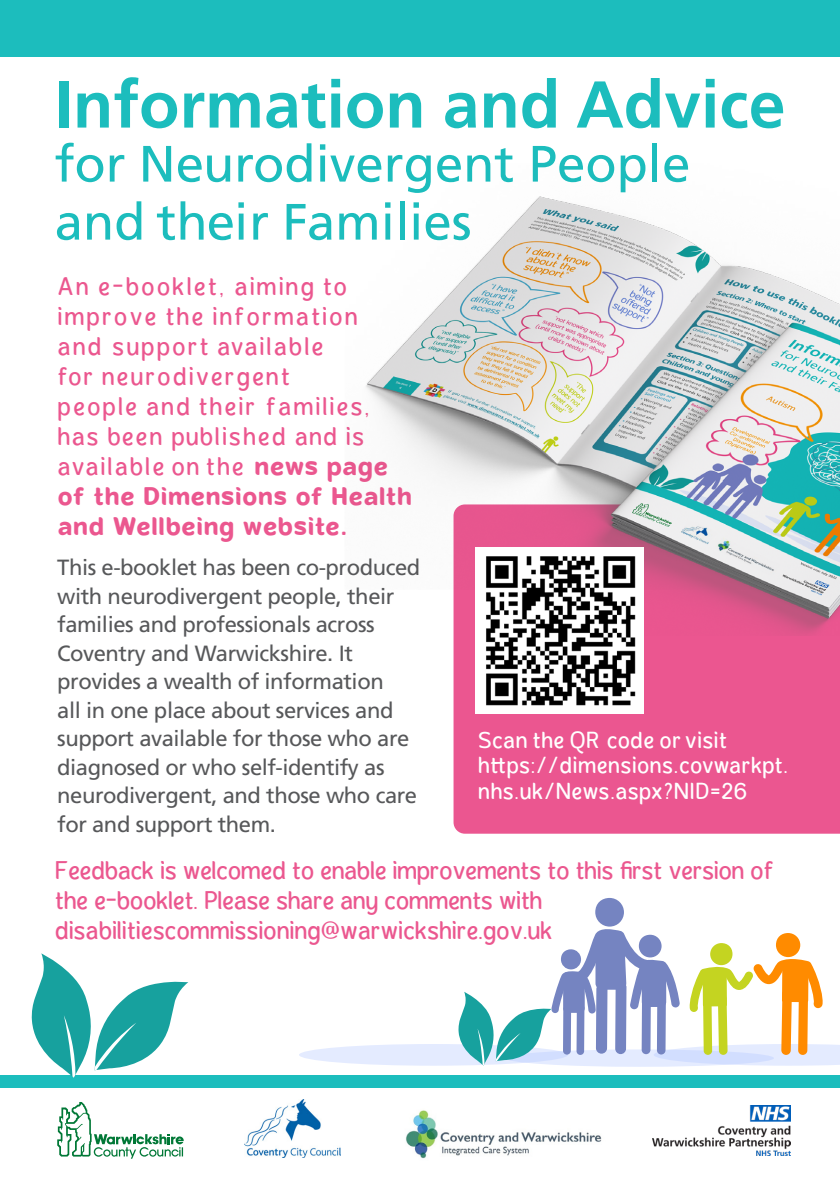
<style>
.page{position:relative;width:840px;height:1191px;background:#fff}
.page>*{position:absolute;margin:0;border:0;box-sizing:border-box;transform-origin:0 0}
.t1{font:700 66px "Frutiger";color:#1cbdbd}
.t2{font:51px/58px "Frutiger";color:#1cbdbd}
.t3{font:30px/30px "Banda Niera";letter-spacing:.04em;color:#eb578f}
.t4{font:30px/30px "Banda Niera";letter-spacing:-.03em;color:#eb578f}
.t5{font:27.2px/25.2px "Banda Niera";letter-spacing:-.01em;color:#fff}
.t6{font:22px/28.6px "Frutiger";letter-spacing:-.02em;color:#57585a}
.s1{font-weight:700}
</style>
<div class="page">
<div style="left:453px;top:636px;width:386px;height:197px;background:#eb5690"></div>
<div style="left:299px;top:1044px;width:268px;height:21px;background:#e4ebff;border-radius:50%"></div>
<svg style="left:57px;top:1102px;width:126px;height:56px"></svg>
<img style="left:244px;top:1099px;width:96px;height:58px">
<div style="left:0;top:1075px;width:839px;height:12px;background:#1cbdbd"></div>
<div style="left:0;top:0;width:839px;height:57px;background:#1cbdbd"></div>
<img style="left:652px;top:1105px;width:137px;height:50px">
<div style="left:595px;top:898px;width:28px;height:28px;background:#7584c1;border-radius:50%"></div>
<img style="left:406px;top:1110px;width:196px;height:49px">
<svg style="left:458px;top:929px;width:381px;height:136px"></svg>
<svg style="left:31px;top:953px;width:157px;height:124px"></svg>
<img style="left:366px;top:196px;width:473px;height:440px">
<img style="left:477px;top:547px;width:166px;height:166px">
<p class="t1" style="left:55px;top:66px;width:732px">Information and Advice</p>
<p class="t2" style="left:55px;top:134px;width:637px">for Neurodivergent People and their Families</p>
<p class="t3" style="left:57px;top:272px;width:356px">An e-booklet, aiming to improve the information<br>and support available<br>for neurodivergent<br>people and their families, has been published and is available on the <span class="s1">news page of the Dimensions of Health and Wellbeing website.</span></p>
<p class="t6" style="left:57px;top:553px;width:364px">This e-booklet has been co-produced with neurodivergent people, their families and professionals across Coventry and Warwickshire. It provides a wealth of information<br>all in one place about services and support available for those who are diagnosed or who self-identify as neurodivergent, and those who care for and support them.</p>
<p class="t4" style="left:55px;top:856px;width:720px">Feedback is welcomed to enable improvements to this first version of the e-booklet. Please share any comments with disabilitiescommissioning@warwickshire.gov.uk</p>
<p class="t5" style="left:477px;top:728px;width:312px">Scan the QR code or visit https://dimensions.covwarkpt. nhs.uk/News.aspx?NID=26</p>
</div>
